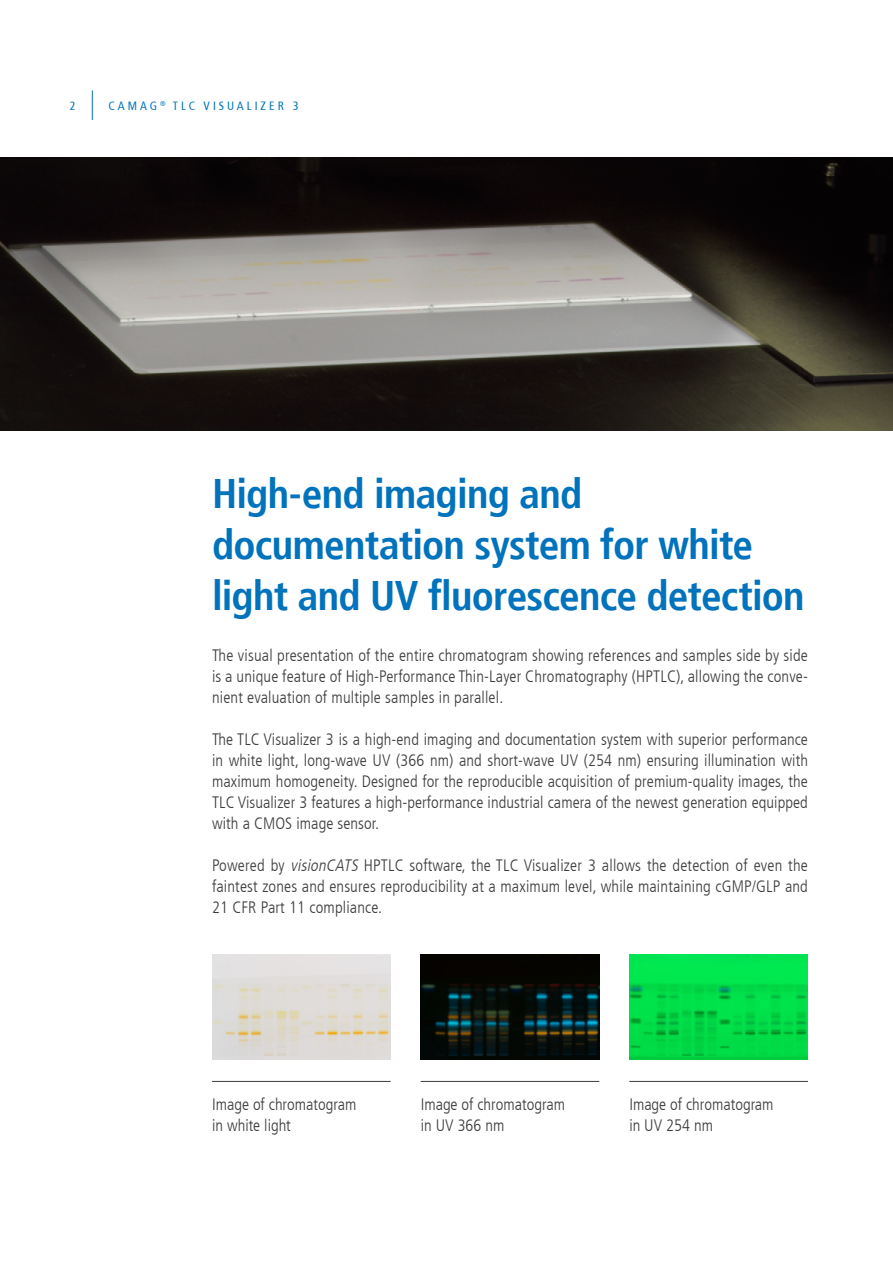
<style>
.page{position:relative;width:893px;height:1263px;background:#fff}
.page>*{position:absolute;margin:0;border:0;box-sizing:border-box;transform-origin:0 0}
.t1{font:700 condensed 41.25px/51px "Frutiger";letter-spacing:-.02em;color:#0073bc}
.t2{font:300 condensed 16.5px/21px "Frutiger LT";letter-spacing:.005em;color:#3d3c3c;text-align:justify}
.t3{font:condensed 12px "Frutiger 57";letter-spacing:.25em;color:#0073bc}
.s1{font-style:italic}
</style>
<div class="page">
<svg style="left:92px;top:91px;width:1px;height:29px"></svg>
<img style="left:0;top:157px;width:893px;height:274px">
<hr style="left:212px;top:1081px;width:179px;height:1px;background:#3d3c3c">
<img style="left:212px;top:954px;width:179px;height:105px">
<img style="left:421px;top:954px;width:178px;height:105px">
<img style="left:629px;top:954px;width:179px;height:105px">
<hr style="left:421px;top:1081px;width:178px;height:1px;background:#3d3c3c">
<hr style="left:629px;top:1081px;width:179px;height:1px;background:#3d3c3c">
<p class="t3" style="left:70px;top:99px;width:7px">2</p>
<p class="t3" style="left:108px;top:99px;width:192px">CAMAG <sup>®</sup> TLC VISUALIZER 3</p>
<p class="t1" style="left:212px;top:469px;width:594px">High-end imaging and documentation system for white light and UV fluorescence detection</p>
<p class="t2" style="left:212px;top:645px;width:597px">The visual presentation of the entire chromatogram showing references and samples side by side is a unique feature of High-Performance Thin-Layer Chromatography (HPTLC), allowing the conve&shy;nient evaluation of multiple samples in parallel.</p>
<p class="t2" style="left:212px;top:729px;width:597px">The TLC Visualizer 3 is a high-end imaging and documentation system with superior performance in white light, long-wave UV (366 nm) and short-wave UV (254 nm) ensuring illumination with maximum homogeneity. Designed for the reproducible acquisition of premium-quality images, the TLC Visualizer 3 features a high-performance industrial camera of the newest generation equipped with a CMOS image sensor.</p>
<p class="t2" style="left:212px;top:855px;width:597px">Powered by <span class="s1">visionCATS</span> HPTLC software, the TLC Visualizer 3 allows the detection of even the faintest zones and ensures reproducibility at a maximum level, while maintaining cGMP/GLP and 21 CFR Part 11 compliance.</p>
<p class="t2" style="left:212px;top:1094px;width:146px">Image of chromatogram</p>
<p class="t2" style="left:212px;top:1115px;width:80px">in white light</p>
<p class="t2" style="left:421px;top:1094px;width:146px">Image of chromatogram</p>
<p class="t2" style="left:421px;top:1115px;width:85px">in UV 366 nm</p>
<p class="t2" style="left:629px;top:1094px;width:146px">Image of chromatogram</p>
<p class="t2" style="left:629px;top:1115px;width:85px">in UV 254 nm</p>
</div>
